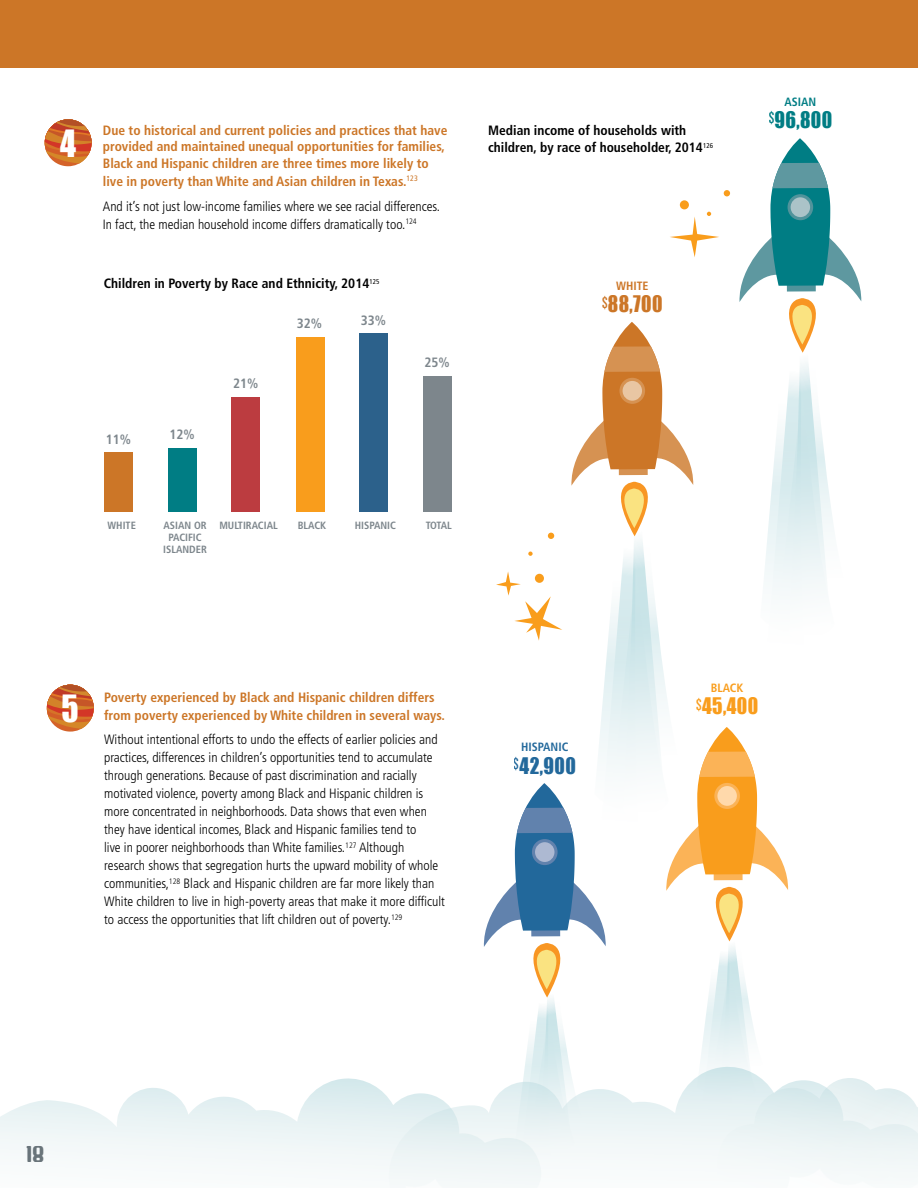
<style>
.page{position:relative;width:918px;height:1188px;background:#fff}
.page>*{position:absolute;margin:0;border:0;box-sizing:border-box;transform-origin:0 0}
.t1{font:34.5px "Impact";color:#fff;scale:.93 1}
.t2{font:21px "Impact";color:#cc7627;scale:.93 1}
.t3{font:21px "Impact";color:#f99d1c;scale:.93 1}
.t4{font:21px "Impact";color:#22689b;scale:.93 1}
.t5{font:21px "Impact";color:#007d84;scale:.93 1}
.t6{font:300 condensed 13.5px/18px "Frutiger LT Std";color:#000}
.t7{font:700 condensed 13.5px/16.5px "Frutiger LT Std";color:#cc7627}
.t8{font:700 condensed 13.5px/16.5px "Frutiger";color:#000}
.t9{font:700 condensed 13.5px "Frutiger LT Std";color:#7d868c}
.t10{font:700 condensed 12px "Frutiger LT Std";color:#22689b}
.t11{font:700 condensed 12px "Frutiger LT Std";color:#cc7627}
.t12{font:700 condensed 12px "Frutiger LT Std";color:#f99d1c}
.t13{font:700 condensed 12px "Frutiger LT Std";color:#007d84}
.t14{font:700 condensed 10.5px/12px "Frutiger LT Std";color:#7d868c;text-align:center}
.s1{font-weight:700;color:#cc7627}
</style>
<div class="page">
<div style="left:0;top:0;width:918px;height:68px;background:#cc7627"></div>
<svg style="left:0;top:1078px;width:483px;height:105px"></svg>
<svg style="left:47px;top:685px;width:47px;height:47px"></svg>
<svg style="left:45px;top:119px;width:47px;height:47px"></svg>
<svg style="left:483px;top:138px;width:435px;height:1047px"></svg>
<div style="left:104px;top:453px;width:29px;height:59px;background:#cc7627"></div>
<div style="left:296px;top:338px;width:29px;height:174px;background:#f99d1c"></div>
<div style="left:168px;top:448px;width:29px;height:64px;background:#007d84"></div>
<div style="left:423px;top:376px;width:29px;height:136px;background:#7d868c"></div>
<div style="left:359px;top:333px;width:28px;height:179px;background:#2c618b"></div>
<div style="left:231px;top:397px;width:29px;height:115px;background:#bc3c40"></div>
<svg style="left:27px;top:1146px;width:16px;height:16px"></svg>
<h1 class="t1" style="left:60px;top:116px;width:19px">4</h1>
<p class="t7" style="left:103px;top:122px;width:346px">Due to historical and current policies and practices that have provided and maintained unequal opportunities for families,<br>Black and Hispanic children are three times more likely to</p>
<p class="t6" style="left:103px;top:169px;width:339px;line-height:24.8px"><span class="s1">live in poverty than White and Asian children in Texas.</span><sup>123<br></sup>And it’s not just low-income families where we see racial differences.</p>
<p class="t6" style="left:103px;top:215px;width:315px">In fact, the median household income differs dramatically too.<sup>124</sup></p>
<p class="t8" style="left:104px;top:275px;width:277px">Children in Poverty by Race and Ethnicity, 2014<sup>125</sup></p>
<p class="t9" style="left:106px;top:431px;width:27px">11%</p>
<p class="t9" style="left:169px;top:426px;width:27px">12%</p>
<p class="t9" style="left:233px;top:375px;width:27px">21%</p>
<p class="t9" style="left:297px;top:316px;width:27px">32%</p>
<p class="t9" style="left:361px;top:312px;width:27px">33%</p>
<p class="t9" style="left:424px;top:355px;width:27px">25%</p>
<p class="t14" style="left:108px;top:519px;width:30px">WHITE</p>
<p class="t14" style="left:219px;top:519px;width:60px">MULTIRACIAL</p>
<p class="t14" style="left:298px;top:519px;width:30px">BLACK</p>
<p class="t14" style="left:355px;top:519px;width:43px">HISPANIC</p>
<p class="t14" style="left:426px;top:519px;width:28px">TOTAL</p>
<p class="t14" style="left:163px;top:519px;width:45px">ASIAN OR<br>PACIFIC<br>ISLANDER</p>
<p class="t8" style="left:488px;top:122px;width:226px">Median income of households with children, by race of householder, 2014<sup>126</sup></p>
<p class="t11" style="left:616px;top:279px;width:34px">WHITE</p>
<h2 class="t2" style="left:602px;top:288px;width:67px"><sup>$</sup>88,700</h2>
<p class="t13" style="left:785px;top:94px;width:33px">ASIAN</p>
<h2 class="t5" style="left:769px;top:103px;width:70px"><sup>$</sup>96,800</h2>
<h1 class="t1" style="left:62px;top:682px;width:20px">5</h1>
<p class="t7" style="left:104px;top:688px;width:342px;line-height:18px">Poverty experienced by Black and Hispanic children differs from poverty experienced by White children in several ways.</p>
<p class="t6" style="left:104px;top:731px;width:342px">Without intentional efforts to undo the effects of earlier policies and practices, differences in children’s opportunities tend to accumulate through generations. Because of past discrimination and racially motivated violence, poverty among Black and Hispanic children is more concentrated in neighborhoods. Data shows that even when they have identical incomes, Black and Hispanic families tend to<br>live in poorer neighborhoods than White families.<sup>127</sup> Although research shows that segregation hurts the upward mobility of whole communities,<sup>128</sup> Black and Hispanic children are far more likely than White children to live in high-poverty areas that make it more difficult to access the opportunities that lift children out of poverty.<sup>129</sup></p>
<p class="t10" style="left:521px;top:740px;width:49px">HISPANIC</p>
<h2 class="t4" style="left:514px;top:749px;width:68px"><sup>$</sup>42,900</h2>
<p class="t12" style="left:711px;top:681px;width:34px">BLACK</p>
<h2 class="t3" style="left:696px;top:690px;width:68px"><sup>$</sup>45,400</h2>
</div>
